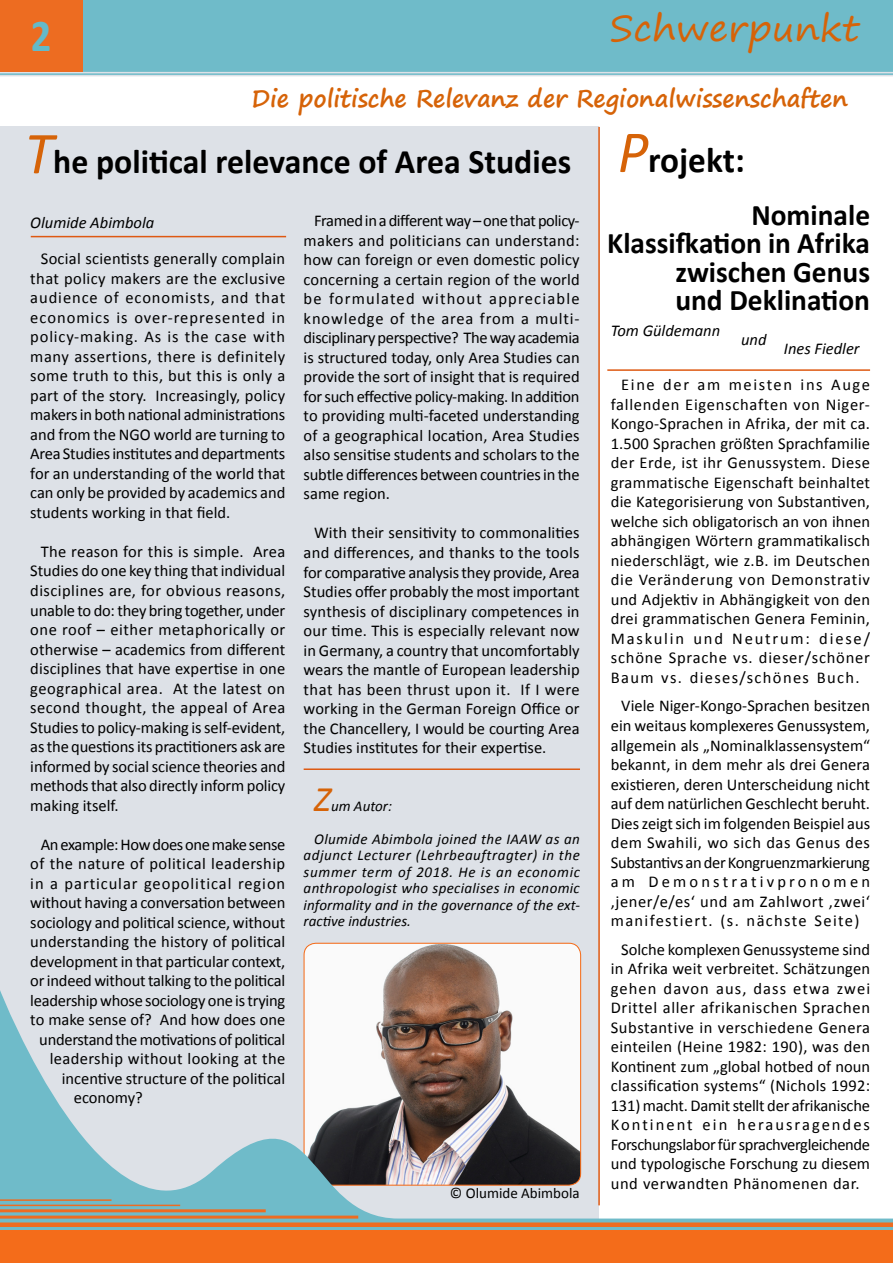
<style>
.page{position:relative;width:893px;height:1263px;background:#fff}
.page>*{position:absolute;margin:0;border:0;box-sizing:border-box;transform-origin:0 0}
.t1{font:700 45.75px "Calibri";color:#64bac9;scale:.88 1}
.t2{font:36px "Segoe Print";color:#d66308;scale:1.04 1}
.t3{font:700 36px "Calibri";color:#000}
.t4{font:italic 36px "Calibri";color:#d66308}
.t5{font:700 34.5px "Calibri";color:#000}
.t6{font:700 30px/28.5px "Calibri";color:#000;text-align:right}
.t7{font:700 24px "Segoe Print";color:#d66308}
.t8{font:16.5px/19.5px "Calibri";color:#000;text-align:justify}
.t9{font:italic 16.5px "Calibri";color:#000}
.t10{font:italic 15px/16.5px "Calibri";letter-spacing:.005em;color:#000;text-align:justify}
.t11{font:15px "Calibri";color:#000}
.s1{font-weight:400;font-style:italic;font-size:60px;color:#d66308}
</style>
<div class="page">
<div style="left:0;top:126px;width:598px;height:1137px;background:#dde1e7"></div>
<div style="left:0;top:0;width:893px;height:75px;background:#6fbbc9"></div>
<hr style="left:0;top:72px;width:893px;height:1px;background:#dde1e7">
<hr style="left:0;top:75px;width:893px;height:1px;background:#dde1e7">
<div style="left:0;top:0;width:82px;height:72px;background:#ed6c21"></div>
<hr style="left:31px;top:236px;width:255px;height:1px;background:#de5912">
<hr style="left:304px;top:768px;width:276px;height:2px;background:#de5912">
<img style="left:304px;top:943px;width:277px;height:47px">
<hr style="left:607px;top:369px;width:263px;height:2px;background:#de5912">
<svg style="left:0;top:990px;width:893px;height:240px"></svg>
<div style="left:0;top:1230px;width:893px;height:33px;background:#f46c1a"></div>
<div style="left:0;top:1222px;width:893px;height:5px;background:#ed6c21"></div>
<hr style="left:0;top:1215px;width:358px;height:3px;background:#ed6c21">
<hr style="left:0;top:1209px;width:266px;height:3px;background:#ed6c21">
<hr style="left:0;top:1204px;width:180px;height:2px;background:#ed6c21">
<hr style="left:0;top:1199px;width:112px;height:2px;background:#ed6c21">
<hr style="left:598px;top:127px;width:2px;height:1078px;background:#de5912">
<h1 class="t1" style="left:31px;top:7px;width:25px">2</h1>
<h2 class="t2" style="left:609px;top:-4px;width:242px">Schwerpunkt</h2>
<h3 class="t7" style="left:251px;top:76px;width:598px">Die politische Relevanz der Regionalwissenschaften</h3>
<h3 class="t5" style="left:25px;top:140px;width:548px"><span class="s1">T</span>he political relevance of Area Studies</h3>
<p class="t9" style="left:30px;top:212px;width:126px">Olumide Abimbola</p>
<p class="t8" style="left:304px;top:211px;width:278px;text-indent:10px">Framed in a different way – one that policy&shy;makers and politicians can understand: how can foreign or even domestic policy concerning a certain region of the world be formulated without appreciable knowledge of the area from a multi&shy;disciplinary perspective? The way academia is structured today, only Area Studies can provide the sort of insight that is required for such effective policy-making. In addition to providing multi-faceted understanding of a geographical location, Area Studies also sensitise students and scholars to the subtle differences between countries in the same region.</p>
<p class="t8" style="left:304px;top:523px;width:278px;text-indent:10px">With their sensitivity to commonalities and differences, and thanks to the tools for comparative analysis they provide, Area Studies offer probably the most important synthesis of disciplinary competences in our time. This is especially relevant now in Germany, a country that uncomfortably wears the mantle of European leadership that has been thrust upon it. If I were working in the German Foreign Office or the Chancellery, I would be courting Area Studies institutes for their expertise.</p>
<h2 class="t4" style="left:314px;top:774px;width:18px">Z</h2>
<p class="t8" style="left:30px;top:249px;width:257px;text-indent:10px">Social scientists generally complain that policy makers are the exclusive audience of economists, and that economics is over-represented in policy-making. As is the case with many assertions, there is definitely some truth to this, but this is only a part of the story. Increasingly, policy makers in both national administrations and from the NGO world are turning to Area Studies institutes and departments for an understanding of the world that can only be provided by academics and students working in that field.</p>
<p class="t8" style="left:30px;top:542px;width:257px;text-indent:10px">The reason for this is simple. Area Studies do one key thing that individual disciplines are, for obvious reasons, unable to do: they bring together, under one roof – either metaphorically or otherwise – academics from different disciplines that have expertise in one geographical area. At the latest on second thought, the appeal of Area Studies to policy-making is self-evident, as the questions its practitioners ask are informed by social science theories and methods that also directly inform policy making itself.</p>
<p class="t8" style="left:41px;top:834px;width:246px">An example: How does one make sense</p>
<p class="t8" style="left:30px;top:854px;width:256px">of the nature of political leadership</p>
<p class="t8" style="left:30px;top:873px;width:256px">in a particular geopolitical region</p>
<p class="t8" style="left:30px;top:893px;width:257px">without having a conversation between</p>
<p class="t8" style="left:30px;top:912px;width:256px">sociology and political science, without</p>
<p class="t8" style="left:30px;top:932px;width:256px">understanding the history of political</p>
<p class="t8" style="left:30px;top:951px;width:257px">development in that particular context,</p>
<p class="t8" style="left:30px;top:971px;width:256px">or indeed without talking to the political</p>
<p class="t8" style="left:30px;top:990px;width:257px">leadership whose sociology one is trying</p>
<p class="t8" style="left:30px;top:1010px;width:256px">to make sense of? And how does one</p>
<p class="t8" style="left:39px;top:1029px;width:247px">understand the motivations of political</p>
<p class="t8" style="left:50px;top:1049px;width:237px">leadership without looking at the</p>
<p class="t8" style="left:62px;top:1068px;width:225px">incentive structure of the political</p>
<p class="t8" style="left:74px;top:1088px;width:71px">economy?</p>
<p class="t10" style="left:331px;top:797px;width:63px">um Autor:</p>
<p class="t10" style="left:304px;top:830px;width:278px;text-indent:10px">Olumide Abimbola joined the IAAW as an adjunct Lecturer (Lehrbeauftragter) in the summer term of 2018. He is an economic anthropologist who specialises in economic informality and in the governance of the ext&shy;ractive industries.</p>
<p class="t11" style="left:450px;top:1184px;width:131px">© Olumide Abimbola</p>
<h2 class="t3" style="left:618px;top:137px;width:128px"><span class="s1">P</span>rojekt:</h2>
<h3 class="t6" style="left:607px;top:200px;width:264px">Nominale<br>Klassifkation in Afrika zwischen Genus<br>und Deklination</h3>
<p class="t9" style="left:611px;top:320px;width:111px">Tom Güldemann</p>
<p class="t9" style="left:741px;top:329px;width:27px">und</p>
<p class="t9" style="left:784px;top:338px;width:77px">Ines Fiedler</p>
<p class="t8" style="left:611px;top:375px;width:261px;text-indent:10px">Eine der am meisten ins Auge fallenden Eigenschaften von Niger-Kongo-Sprachen in Afrika, der mit ca.<br>1.500 Sprachen größten Sprachfamilie der Erde, ist ihr Genussystem. Diese grammatische Eigenschaft beinhaltet die Kategorisierung von Substantiven, welche sich obligatorisch an von ihnen abhängigen Wörtern grammatikalisch niederschlägt, wie z.B. im Deutschen die Veränderung von Demonstrativ und Adjektiv in Abhängigkeit von den drei grammatischen Genera Feminin, Maskulin und Neutrum: diese/ schöne Sprache vs. dieser/schöner Baum vs. dieses/schönes Buch.</p>
<p class="t8" style="left:611px;top:696px;width:261px;text-indent:10px">Viele Niger-Kongo-Sprachen besitzen ein weitaus komplexeres Genussystem, allgemein als „Nominalklassensystem“ bekannt, in dem mehr als drei Genera existieren, deren Unterscheidung nicht auf dem natürlichen Geschlecht beruht.<br>Dies zeigt sich im folgenden Beispiel aus dem Swahili, wo sich das Genus des Substantivs an der Kongruenzmarkierung am Demonstrativpronomen ‚jener/e/es‘ und am Zahlwort ‚zwei‘ manifestiert. (s. nächste Seite)</p>
<p class="t8" style="left:611px;top:939px;width:261px;text-indent:10px">Solche komplexen Genussysteme sind in Afrika weit verbreitet. Schätzungen gehen davon aus, dass etwa zwei Drittel aller afrikanischen Sprachen Substantive in verschiedene Genera einteilen (Heine 1982: 190), was den Kontinent zum „global hotbed of noun classification systems“ (Nichols 1992:<br>131) macht. Damit stellt der afrikanische Kontinent ein herausragendes Forschungslabor für sprachvergleichende und typologische Forschung zu diesem und verwandten Phänomenen dar.</p>
</div>
